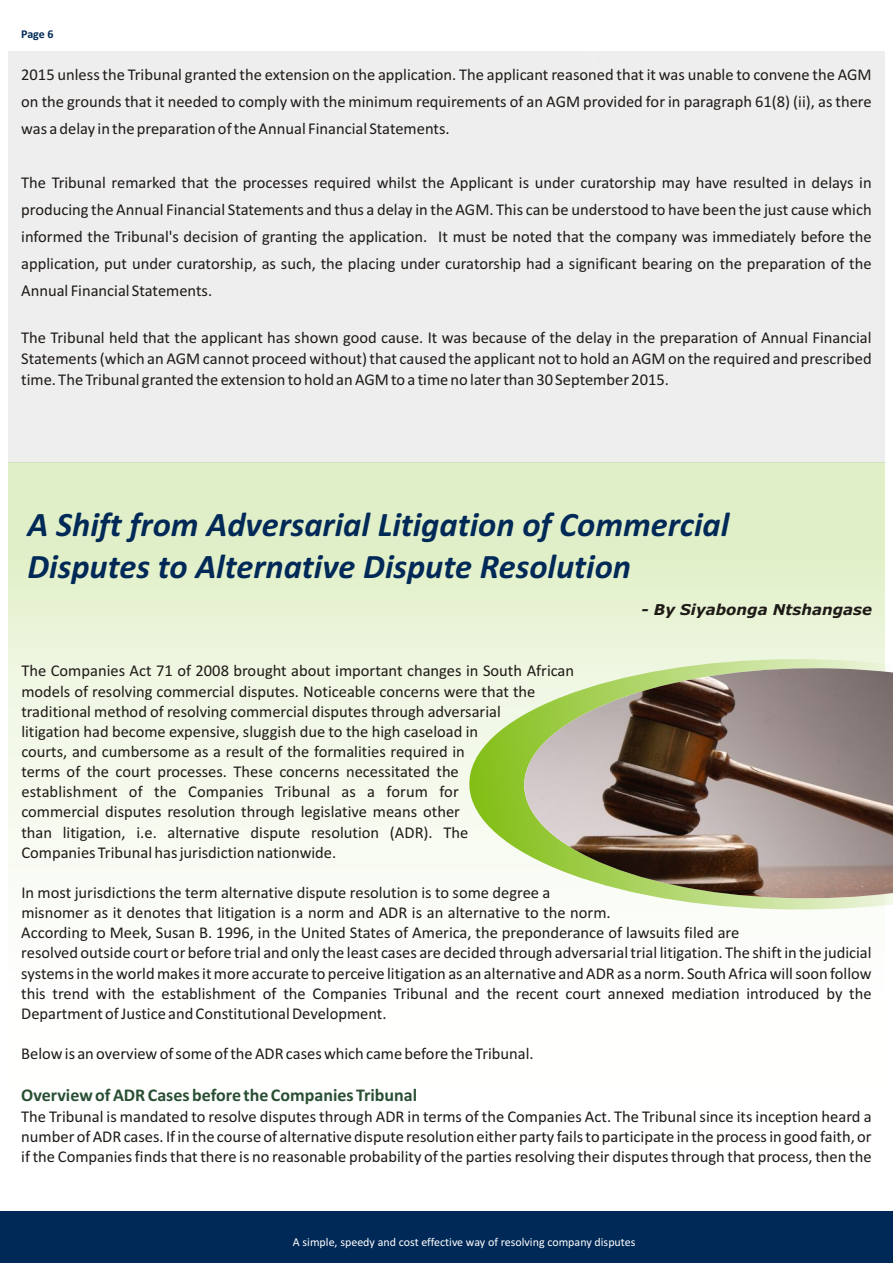
<style>
.page{position:relative;width:893px;height:1263px;background:#fff}
.page>*{position:absolute;margin:0;border:0;box-sizing:border-box;transform-origin:0 0}
.t1{font:italic 700 34.5px/42.2px "Calibri";color:#002957}
.t2{font:700 18px "Calibri";color:#294f33}
.t3{font:16.5px/20.1px "Calibri";color:#1f1a17;text-align:justify}
.t4{font:italic 700 15px "Verdana";color:#1f1a17}
.t5{font:12px "Calibri";color:#fff}
.t6{font:700 12px "Calibri";color:#002957}
</style>
<div class="page">
<div style="left:9px;top:51px;width:875px;height:412px;background:#eee"></div>
<div style="left:9px;top:463px;width:875px;height:625px;background:linear-gradient(to bottom,#e0efc7,#fff)"></div>
<div style="left:0;top:1212px;width:893px;height:51px;background:#002957"></div>
<svg style="left:455px;top:654px;width:438px;height:256px"></svg>
<svg style="left:511px;top:664px;width:8px;height:235px;fill:#8fc52e"></svg>
<img style="left:519px;top:664px;width:374px;height:235px">
<p class="t6" style="left:21px;top:29px;width:34px">Page 6</p>
<p class="t3" style="left:21px;top:62px;width:852px;line-height:27px">2015 unless the Tribunal granted the extension on the application. The applicant reasoned that it was unable to convene the AGM on the grounds that it needed to comply with the minimum requirements of an AGM provided for in paragraph 61(8) (ii), as there was a delay in the preparation of the Annual Financial Statements.</p>
<p class="t3" style="left:21px;top:170px;width:852px;line-height:27px">The Tribunal remarked that the processes required whilst the Applicant is under curatorship may have resulted in delays in producing the Annual Financial Statements and thus a delay in the AGM. This can be understood to have been the just cause which informed the Tribunal's decision of granting the application. It must be noted that the company was immediately before the application, put under curatorship, as such, the placing under curatorship had a significant bearing on the preparation of the Annual Financial Statements.</p>
<p class="t3" style="left:21px;top:329px;width:852px;line-height:20.7px">The Tribunal held that the applicant has shown good cause. It was because of the delay in the preparation of Annual Financial Statements (which an AGM cannot proceed without) that caused the applicant not to hold an AGM on the required and prescribed time. The Tribunal granted the extension to hold an AGM to a time no later than 30 September 2015.</p>
<h1 class="t1" style="left:28px;top:506px;width:703px">A Shift from Adversarial Litigation of Commercial<br>Disputes to Alternative Dispute Resolution</h1>
<p class="t4" style="left:642px;top:603px;width:232px">- By Siyabonga Ntshangase</p>
<p class="t3" style="left:21px;top:662px;width:554px;text-align:left">The Companies Act 71 of 2008 brought about important changes in South African models of resolving commercial disputes. Noticeable concerns were that the traditional method of resolving commercial disputes through adversarial<br>litigation had become expensive, sluggish due to the high caseload in<br>courts, and cumbersome as a result of the formalities required in<br>terms of the court processes. These concerns necessitated the<br>establishment of the Companies Tribunal as a forum for<br>commercial disputes resolution through legislative means other<br>than litigation, i.e. alternative dispute resolution (ADR). The<br>Companies Tribunal has jurisdiction nationwide.</p>
<p class="t3" style="left:21px;top:884px;width:852px;text-align:left">In most jurisdictions the term alternative dispute resolution is to some degree a<br>misnomer as it denotes that litigation is a norm and ADR is an alternative to the norm.<br>According to Meek, Susan B. 1996, in the United States of America, the preponderance of lawsuits filed are<br>resolved outside court or before trial and only the least cases are decided through adversarial trial litigation. The shift in the judicial systems in the world makes it more accurate to perceive litigation as an alternative and ADR as a norm. South Africa will soon follow this trend with the establishment of the Companies Tribunal and the recent court annexed mediation introduced by the Department of Justice and Constitutional Development.</p>
<p class="t3" style="left:21px;top:1045px;width:514px">Below is an overview of some of the ADR cases which came before the Tribunal.</p>
<p class="t2" style="left:21px;top:1088px;width:397px">Overview of ADR Cases before the Companies Tribunal</p>
<p class="t3" style="left:21px;top:1108px;width:852px">The Tribunal is mandated to resolve disputes through ADR in terms of the Companies Act. The Tribunal since its inception heard a number of ADR cases. If in the course of alternative dispute resolution either party fails to participate in the process in good faith, or if the Companies finds that there is no reasonable probability of the parties resolving their disputes through that process, then the</p>
<p class="t5" style="left:293px;top:1237px;width:344px">A simple, speedy and cost effective way of resolving company disputes</p>
</div>
